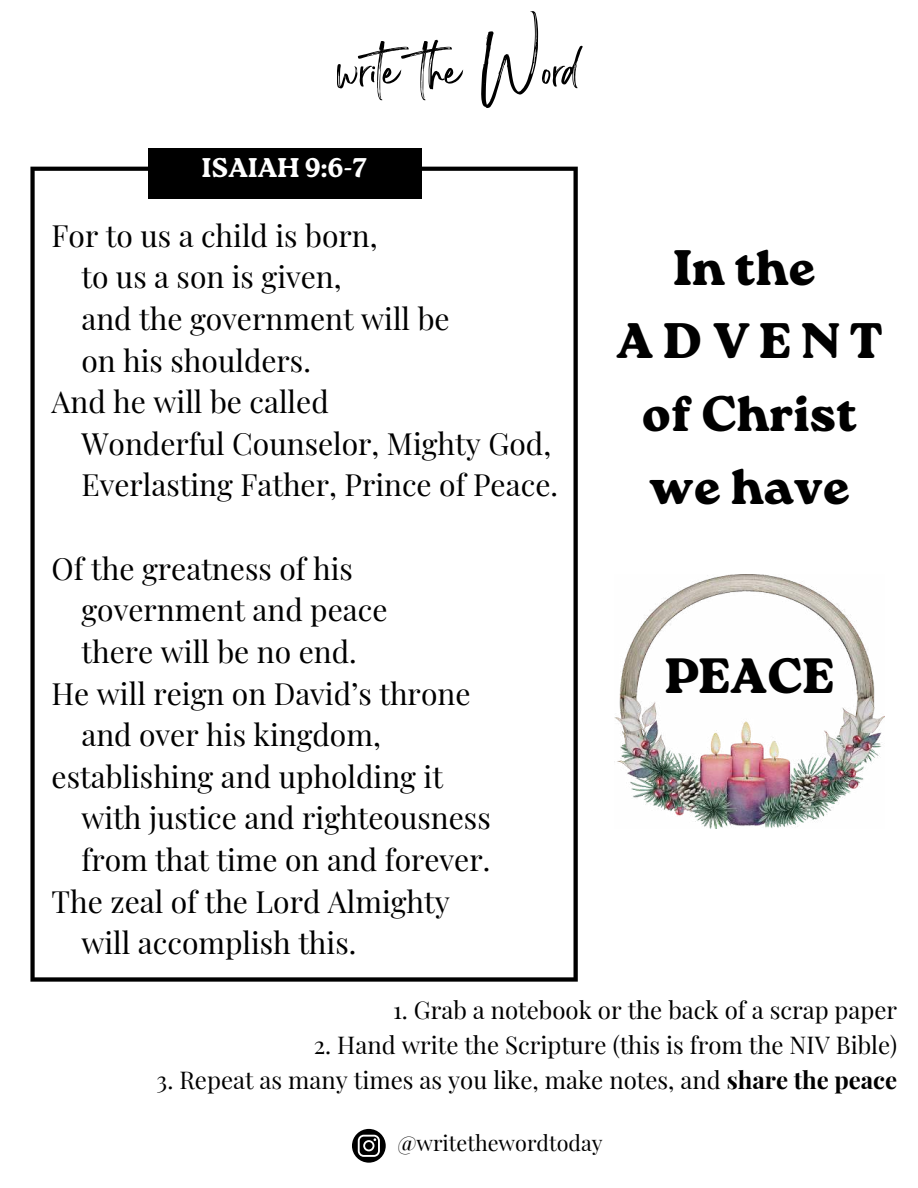
<style>
.page{position:relative;width:918px;height:1188px;background:#fff}
.page>*{position:absolute;margin:0;border:0;box-sizing:border-box;transform-origin:0 0}
.t1{font:52.5px "Sisterhood";color:#000}
.t2{font:800 49.8px/73.2px "Roca One";color:#000;text-align:center}
.t3{font:800 49.5px "Roca One";color:#000}
.t4{font:30px "Playfair Display";color:#000}
.t5{font:27px "Roca One Bl";color:#fff}
.t6{font:24px "Playfair Display";color:#000}
.t7{font:21.6px "Playfair Display";color:#000}
.s1{font-weight:700}
</style>
<div class="page">
<svg style="left:352px;top:1129px;width:34px;height:34px"></svg>
<div style="left:148px;top:148px;width:273px;height:51px;background:#000"></div>
<svg style="left:30px;top:167px;width:548px;height:815px"></svg>
<img style="left:615px;top:574px;width:270px;height:254px">
<h1 class="t1" style="left:337px;top:56px;width:245px">write the Word</h1>
<p class="t5" style="left:202px;top:152px;width:167px">ISAIAH 9:6-7</p>
<p class="t4" style="left:52px;top:212px;width:328px">For to us a child is born,</p>
<p class="t4" style="left:81px;top:254px;width:262px">to us a son is given,</p>
<p class="t4" style="left:81px;top:295px;width:370px">and the government will be</p>
<p class="t4" style="left:81px;top:337px;width:231px">on his shoulders.</p>
<p class="t4" style="left:52px;top:379px;width:279px">And he will be called</p>
<p class="t4" style="left:81px;top:420px;width:471px">Wonderful Counselor, Mighty God,</p>
<p class="t4" style="left:81px;top:462px;width:478px">Everlasting Father, Prince of Peace.</p>
<h2 class="t2" style="left:617px;top:231px;width:268px">In the<br>A D V E N T of Christ we have</h2>
<p class="t4" style="left:52px;top:545px;width:303px">Of the greatness of his</p>
<p class="t4" style="left:81px;top:587px;width:308px">government and peace</p>
<p class="t4" style="left:81px;top:628px;width:277px">there will be no end.</p>
<p class="t4" style="left:52px;top:670px;width:420px">He will reign on David’s throne</p>
<p class="t4" style="left:81px;top:712px;width:301px">and over his kingdom,</p>
<p class="t4" style="left:52px;top:753px;width:393px">establishing and upholding it</p>
<p class="t4" style="left:81px;top:795px;width:411px">with justice and righteousness</p>
<p class="t4" style="left:81px;top:836px;width:410px">from that time on and forever.</p>
<p class="t4" style="left:52px;top:878px;width:400px">The zeal of the Lord Almighty</p>
<p class="t4" style="left:81px;top:920px;width:276px">will accomplish this.</p>
<p class="t6" style="left:393px;top:991px;width:506px">1. Grab a notebook or the back of a scrap paper</p>
<p class="t6" style="left:314px;top:1026px;width:585px">2. Hand write the Scripture (this is from the NIV Bible)</p>
<p class="t6" style="left:157px;top:1061px;width:742px">3. Repeat as many times as you like, make notes, and <span class="s1">share the peace</span></p>
<h3 class="t3" style="left:665px;top:647px;width:171px">PEACE</h3>
<p class="t7" style="left:398px;top:1126px;width:207px">@writethewordtoday</p>
</div>
